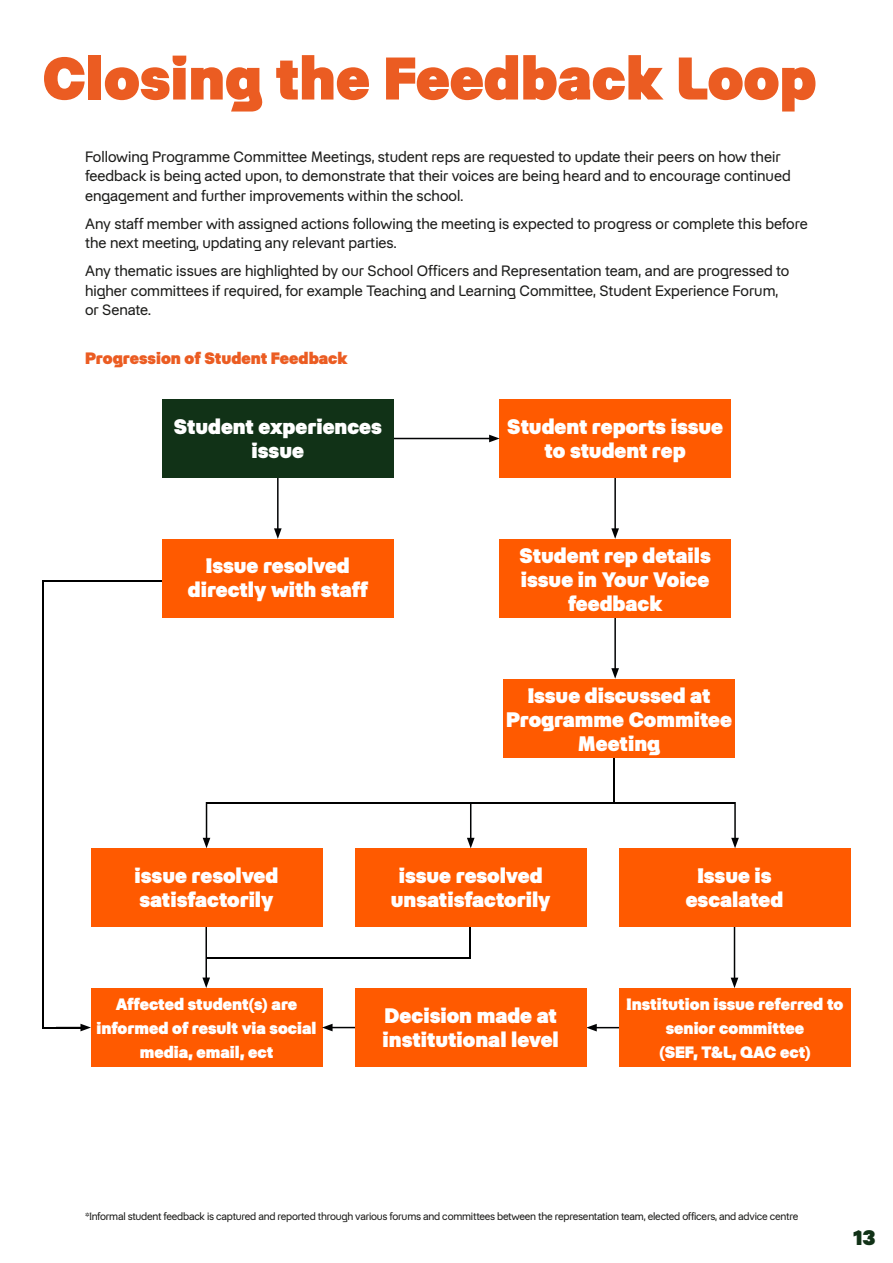
<style>
.page{position:relative;width:893px;height:1263px;background:#fff}
.page>*{position:absolute;margin:0;border:0;box-sizing:border-box;transform-origin:0 0}
.t1{font:800 60px "Restart Ginger";color:#eb5c22}
.t2{font:800 21px/24px "Restart Ginger";color:#fff;text-align:center}
.t3{font:800 21px "Restart Ginger";color:#113217}
.t4{font:800 16.5px/24px "Restart Ginger";color:#fff;text-align:center}
.t5{font:800 16.5px "Restart Ginger";color:#eb5c22}
.t6{font:15px/19.5px "Restart Ginger";color:#1d1d1b}
.t7{font:10.5px "Restart Ginger";letter-spacing:-.02em;color:#1d1d1b}
</style>
<div class="page">
<hr style="left:43px;top:580px;width:119px;height:2px;background:#000">
<hr style="left:614px;top:475px;width:2px;height:56px;background:#020304">
<svg style="left:611px;top:528px;width:8px;height:11px"></svg>
<div style="left:500px;top:399px;width:231px;height:79px;background:#ff5a00"></div>
<hr style="left:389px;top:438px;width:102px;height:1px;background:#020304">
<svg style="left:489px;top:435px;width:11px;height:7px"></svg>
<hr style="left:614px;top:615px;width:2px;height:55px;background:#020304">
<svg style="left:611px;top:668px;width:8px;height:11px"></svg>
<div style="left:500px;top:539px;width:231px;height:79px;background:#ff5a00"></div>
<hr style="left:277px;top:475px;width:2px;height:56px;background:#020304">
<svg style="left:274px;top:528px;width:8px;height:11px"></svg>
<div style="left:162px;top:399px;width:231px;height:79px;background:#113217"></div>
<div style="left:162px;top:539px;width:231px;height:79px;background:#ff5a00"></div>
<div style="left:355px;top:848px;width:231px;height:79px;background:#ff5a00"></div>
<hr style="left:734px;top:924px;width:1px;height:56px;background:#020304">
<svg style="left:731px;top:978px;width:7px;height:10px"></svg>
<div style="left:619px;top:848px;width:231px;height:79px;background:#ff5a00"></div>
<hr style="left:206px;top:784px;width:1px;height:56px;background:#020304">
<svg style="left:203px;top:838px;width:7px;height:10px"></svg>
<hr style="left:734px;top:784px;width:2px;height:56px;background:#020304">
<svg style="left:731px;top:838px;width:8px;height:10px"></svg>
<hr style="left:470px;top:784px;width:1px;height:56px;background:#020304">
<svg style="left:467px;top:838px;width:8px;height:10px"></svg>
<div style="left:201px;top:771px;width:15px;height:31px;background:#fff"></div>
<div style="left:463px;top:773px;width:15px;height:29px;background:#fff"></div>
<div style="left:727px;top:774px;width:15px;height:28px;background:#fff"></div>
<div style="left:91px;top:988px;width:231px;height:79px;background:#ff5a00"></div>
<hr style="left:614px;top:743px;width:1px;height:61px;background:#000">
<hr style="left:594px;top:1027px;width:103px;height:1px;background:#020304">
<svg style="left:586px;top:1024px;width:11px;height:7px"></svg>
<div style="left:619px;top:988px;width:231px;height:79px;background:#ff5a00"></div>
<hr style="left:205px;top:924px;width:2px;height:56px;background:#020304">
<svg style="left:202px;top:977px;width:8px;height:11px"></svg>
<div style="left:91px;top:848px;width:231px;height:79px;background:#ff5a00"></div>
<hr style="left:330px;top:1027px;width:102px;height:1px;background:#020304">
<svg style="left:322px;top:1024px;width:11px;height:7px"></svg>
<div style="left:355px;top:988px;width:231px;height:79px;background:#ff5a00"></div>
<hr style="left:206px;top:957px;width:265px;height:1px;background:#000">
<hr style="left:207px;top:802px;width:528px;height:2px;background:#000">
<svg style="left:80px;top:1024px;width:11px;height:7px"></svg>
<div style="left:503px;top:679px;width:231px;height:79px;background:#ff5a00"></div>
<hr style="left:469px;top:927px;width:2px;height:31px;background:#000">
<svg style="left:43px;top:1028px;width:13px;height:1px"></svg>
<hr style="left:43px;top:580px;width:1px;height:447px;background:#000">
<hr style="left:43px;top:1027px;width:39px;height:1px;background:#000">
<h1 class="t1" style="left:43px;top:32px;width:775px">Closing the Feedback Loop</h1>
<p class="t6" style="left:85px;top:145px;width:707px">Following Programme Committee Meetings, student reps are requested to update their peers on how their feedback is being acted upon, to demonstrate that their voices are being heard and to encourage continued engagement and further improvements within the school.</p>
<p class="t6" style="left:85px;top:212px;width:724px">Any staff member with assigned actions following the meeting is expected to progress or complete this before the next meeting, updating any relevant parties.</p>
<p class="t6" style="left:85px;top:260px;width:706px">Any thematic issues are highlighted by our School Officers and Representation team, and are progressed to higher committees if required, for example Teaching and Learning Committee, Student Experience Forum, or Senate.</p>
<p class="t5" style="left:85px;top:346px;width:264px">Progression of Student Feedback</p>
<h2 class="t2" style="left:174px;top:412px;width:210px">Student experiences issue</h2>
<h2 class="t2" style="left:188px;top:552px;width:181px">Issue resolved directly with staff</h2>
<h2 class="t2" style="left:507px;top:412px;width:217px">Student reports issue to student rep</h2>
<h2 class="t2" style="left:519px;top:541px;width:193px">Student rep details issue in Your Voice feedback</h2>
<h2 class="t2" style="left:506px;top:681px;width:227px">Issue discussed at<br>Programme Commitee<br>Meeting</h2>
<h2 class="t2" style="left:135px;top:861px;width:145px;text-align:left">issue resolved satisfactorily</h2>
<h2 class="t2" style="left:391px;top:861px;width:161px">issue resolved unsatisfactorily</h2>
<h2 class="t2" style="left:686px;top:861px;width:99px">Issue is escalated</h2>
<p class="t4" style="left:96px;top:990px;width:222px">Affected student(s) are informed of result via social media, email, ect</p>
<p class="t4" style="left:626px;top:990px;width:218px">Institution issue referred to senior committee<br>(SEF, T&amp;L, QAC ect)</p>
<h2 class="t2" style="left:383px;top:1001px;width:178px;text-align:left">Decision made at institutional level</h2>
<p class="t7" style="left:85px;top:1208px;width:715px">*Informal student feedback is captured and reported through various forums and committees between the representation team, elected officers, and advice centre</p>
<h2 class="t3" style="left:854px;top:1222px;width:24px">13</h2>
</div>
